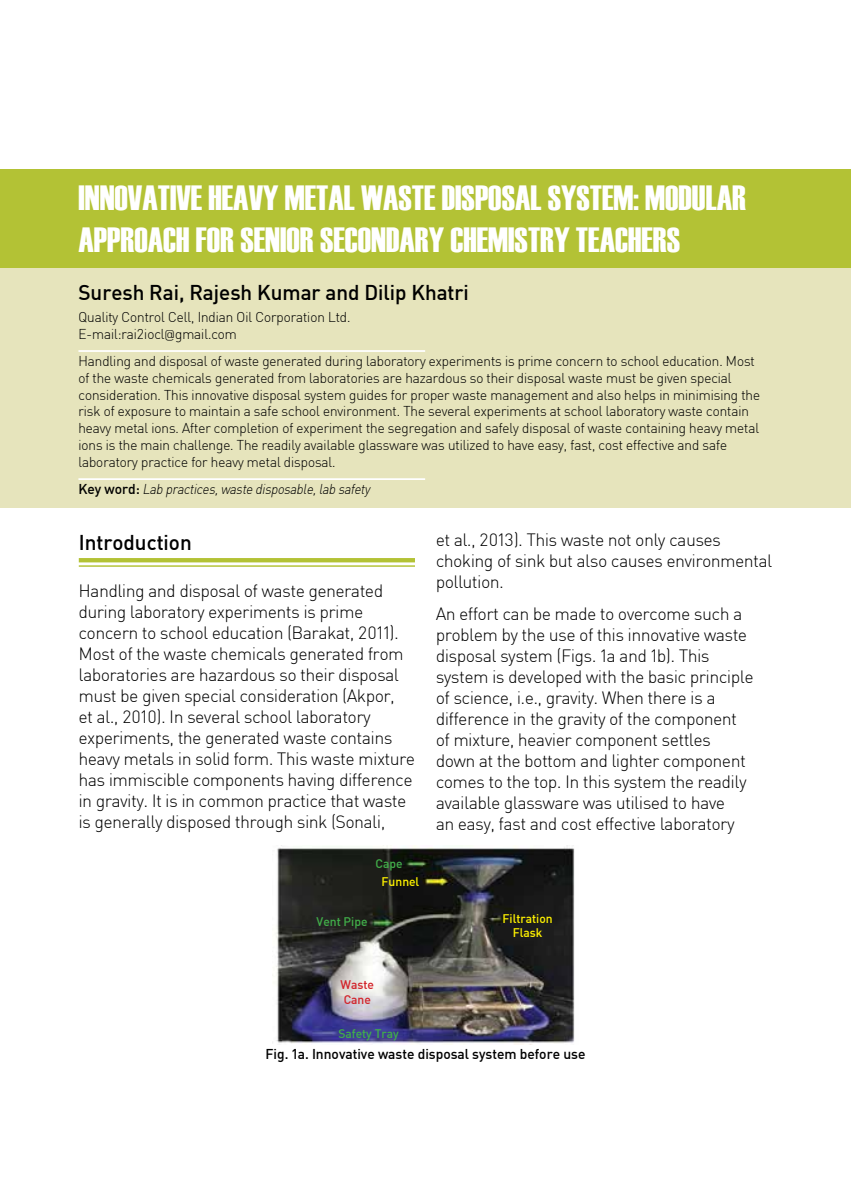
<style>
.page{position:relative;width:851px;height:1197px;background:#fff}
.page>*{position:absolute;margin:0;border:0;box-sizing:border-box;transform-origin:0 0}
.t1{font:35px "Haettenschweiler";color:#fff}
.t2{font:500 21px "Sapient Sans";color:#000}
.t3{font:300 17.5px/21px "Sapient Sans";color:#000}
.t4{font:300 14px/16.8px "Sapient Sans";color:#000}
.t5{font:italic 300 14px "Sapient Sans";color:#000}
.t6{font:500 14px "Sapient Sans";color:#000}
.t7{font:500 12.25px "Sapient Sans";color:#41ad49}
.t8{font:500 12.25px/14.7px "Sapient Sans";color:#fff200;text-align:center}
.t9{font:500 12.25px/14.7px "Sapient Sans";color:#d2232a}
.s1{font-weight:500;font-style:normal}
</style>
<div class="page">
<div style="left:0;top:169px;width:850px;height:99px;background:#b3c235"></div>
<div style="left:0;top:268px;width:850px;height:240px;background:#e6e4bc"></div>
<hr style="left:78px;top:350px;width:347px;height:2px;background:#fff">
<hr style="left:78px;top:478px;width:347px;height:2px;background:#fff">
<hr style="left:79px;top:558px;width:336px;height:4px;background:#b3c235">
<hr style="left:79px;top:565px;width:336px;height:2px;background:#b3c235">
<img style="left:272px;top:845px;width:303px;height:200px">
<p class="t1" style="left:78px;top:174px;width:222px">INNOVATIVE HEAVY METAL</p>
<p class="t1" style="left:361px;top:174px;width:16px">WASTE</p>
<p class="t1" style="left:442px;top:174px;width:61px">DISPOSAL</p>
<p class="t1" style="left:547px;top:174px;width:173px">SYSTEM: MODULAR</p>
<p class="t1" style="left:78px;top:216px;width:323px">APPROACH FOR SENIOR SECONDARY</p>
<p class="t1" style="left:450px;top:216px;width:71px">CHEMISTRY</p>
<p class="t1" style="left:576px;top:216px;width:79px">TEACHERS</p>
<p class="t2" style="left:78px;top:279px;width:392px">Suresh Rai, Rajesh Kumar and Dilip Khatri</p>
<p class="t4" style="left:78px;top:308px;width:273px">Quality Control Cell, Indian Oil Corporation Ltd.<br>E-mail:rai2iocl@gmail.com</p>
<p class="t4" style="left:78px;top:352px;width:683px">Handling and disposal of waste generated during laboratory experiments is prime concern to school education. Most of the waste chemicals generated from laboratories are hazardous so their disposal waste must be given special consideration. This innovative disposal system guides for proper waste management and also helps in minimising the risk of exposure to maintain a safe school environment. The several experiments at school laboratory waste contain heavy metal ions. After completion of experiment the segregation and safely disposal of waste containing heavy metal ions is the main challenge. The readily available glassware was utilized to have easy, fast, cost effective and safe laboratory practice for heavy metal disposal.</p>
<p class="t5" style="left:78px;top:480px;width:293px"><span class="s1">Key word:</span> Lab practices, waste disposable, lab safety</p>
<p class="t2" style="left:79px;top:529px;width:114px">Introduction</p>
<p class="t3" style="left:79px;top:580px;width:338px">Handling and disposal of waste generated during laboratory experiments is prime concern to school education (Barakat, 2011).<br>Most of the waste chemicals generated from laboratories are hazardous so their disposal must be given special consideration (Akpor,<br>et al., 2010). In several school laboratory experiments, the generated waste contains heavy metals in solid form. This waste mixture has immiscible components having difference in gravity. It is in common practice that waste is generally disposed through sink (Sonali,</p>
<p class="t3" style="left:436px;top:529px;width:337px">et al., 2013). This waste not only causes choking of sink but also causes environmental pollution.</p>
<p class="t3" style="left:436px;top:603px;width:319px">An effort can be made to overcome such a problem by the use of this innovative waste disposal system (Figs. 1a and 1b). This system is developed with the basic principle of science, i.e., gravity. When there is a difference in the gravity of the component of mixture, heavier component settles down at the bottom and lighter component comes to the top. In this system the readily available glassware was utilised to have<br>an easy, fast and cost effective laboratory</p>
<p class="t7" style="left:375px;top:855px;width:29px">Cape</p>
<p class="t7" style="left:316px;top:914px;width:52px">Vent Pipe</p>
<p class="t8" style="left:381px;top:874px;width:39px">Funnel</p>
<p class="t9" style="left:340px;top:977px;width:35px">Waste<br>Cane</p>
<p class="t7" style="left:338px;top:1025px;width:62px">Safety Tray</p>
<p class="t8" style="left:502px;top:910px;width:52px">Filtration<br>Flask</p>
<p class="t6" style="left:265px;top:1045px;width:321px">Fig. 1a. Innovative waste disposal system before use</p>
</div>
